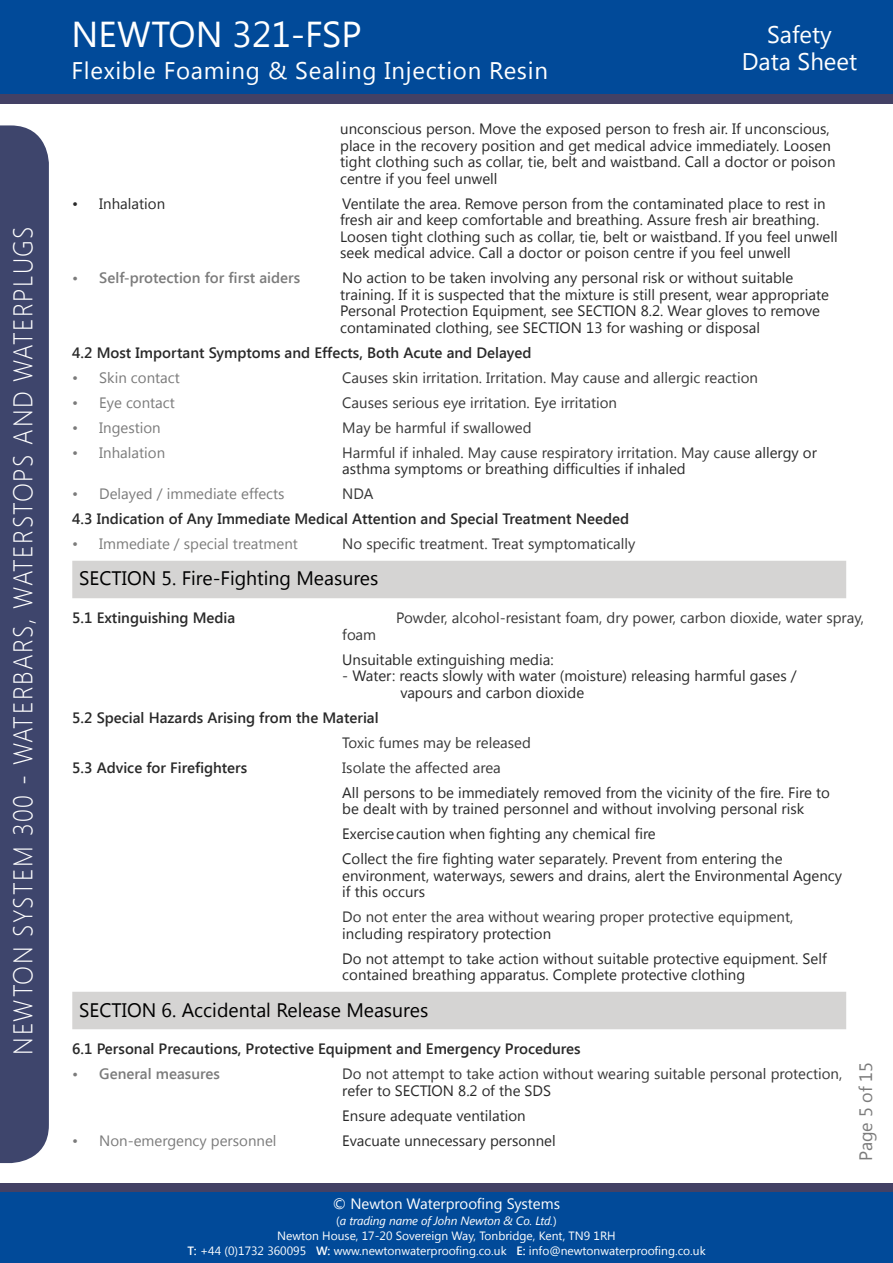
<style>
.page{position:relative;width:893px;height:1263px;background:#fff}
.page>*{position:absolute;margin:0;border:0;box-sizing:border-box;transform-origin:0 0}
.t1{font:36px "Segoe UI";color:#fff}
.t2{font:300 27px "Segoe UI";letter-spacing:.06em;color:#fff;scale:.92 1}
.t3{font:24px "Segoe UI";letter-spacing:.03em;color:#fff}
.t4{font:24px/27px "Segoe UI";color:#fff;text-align:center}
.t5{font:19.5px "Segoe UI";color:#000}
.t6{font:18px "Segoe UI";color:#7b7b7b}
.t7{font:15px/16.5px "Segoe UI";color:#292929}
.t8{font:15px/16.5px "Segoe UI";color:#383838}
.t9{font:600 15px "Segoe UI";color:#292929}
.t10{font:15px "Segoe UI";color:#7b7b7b}
.t11{font:600 15px "Segoe UI";color:#7b7b7b}
.t12{font:15px "Segoe UI";color:#fff}
.t13{font:15px "Segoe UI";color:#7c7c7b}
.t14{font:12px/15.6px "Segoe UI";color:#fff;text-align:center}
.s1{color:#292929}
.s2{font-style:italic}
.s3{font-weight:600}
</style>
<div class="page">
<div style="left:0;top:1191px;width:893px;height:72px;background:#014a99"></div>
<div style="left:0;top:1183px;width:893px;height:8px;background:#434165"></div>
<div style="left:0;top:0;width:893px;height:94px;background:#014a99"></div>
<div style="left:0;top:94px;width:893px;height:9px;background:#434165"></div>
<div style="left:0;top:125px;width:49px;height:1038px;background:#3e456c"></div>
<div style="left:72px;top:561px;width:774px;height:37px;background:#d5d4d3"></div>
<div style="left:72px;top:992px;width:774px;height:37px;background:#d5d4d3"></div>
<h2 class="t2" style="left:4px;top:1054px;width:902px;rotate:-90deg">NEWTON SYSTEM 300 - WATERBARS, WATERSTOPS AND WATERPLUGS</h2>
<h1 class="t1" style="left:71px;top:9px;width:292px">NEWTON 321-FSP</h1>
<h3 class="t3" style="left:71px;top:54px;width:478px">Flexible Foaming &amp; Sealing Injection Resin</h3>
<h3 class="t4" style="left:742px;top:20px;width:117px">Safety<br>Data Sheet</h3>
<p class="t7" style="left:340px;top:120px;width:497px">unconscious person. Move the exposed person to fresh air. If unconscious, place in the recovery position and get medical advice immediately. Loosen tight clothing such as collar, tie, belt and waistband. Call a doctor or poison centre if you feel unwell</p>
<p class="t7" style="left:72px;top:194px;width:94px">• Inhalation</p>
<p class="t7" style="left:340px;top:194px;width:499px">Ventilate the area. Remove person from the contaminated place to rest in fresh air and keep comfortable and breathing. Assure fresh air breathing.<br>Loosen tight clothing such as collar, tie, belt or waistband. If you feel unwell seek medical advice. Call a doctor or poison centre if you feel unwell</p>
<p class="t11" style="left:72px;top:267px;width:229px">• Self-protection for first aiders</p>
<p class="t7" style="left:340px;top:269px;width:490px">No action to be taken involving any personal risk or without suitable training. If it is suspected that the mixture is still present, wear appropriate Personal Protection Equipment, see SECTION 8.2. Wear gloves to remove contaminated clothing, see SECTION 13 for washing or disposal</p>
<p class="t9" style="left:72px;top:342px;width:461px">4.2 Most Important Symptoms and Effects, Both Acute and Delayed</p>
<p class="t10" style="left:72px;top:367px;width:109px">• Skin contact</p>
<p class="t8" style="left:342px;top:369px;width:417px">Causes skin irritation. Irritation. May cause and allergic reaction</p>
<p class="t10" style="left:72px;top:392px;width:104px">• Eye contact</p>
<p class="t8" style="left:342px;top:394px;width:276px">Causes serious eye irritation. Eye irritation</p>
<p class="t10" style="left:72px;top:417px;width:90px">• Ingestion</p>
<p class="t8" style="left:342px;top:419px;width:191px">May be harmful if swallowed</p>
<p class="t10" style="left:72px;top:442px;width:94px">• Inhalation</p>
<p class="t8" style="left:342px;top:444px;width:476px">Harmful if inhaled. May cause respiratory irritation. May cause <span class="s1">allergy or asthma symptoms or breathing difficulties if inhaled</span></p>
<p class="t10" style="left:72px;top:484px;width:214px">• Delayed / immediate effects</p>
<p class="t8" style="left:342px;top:485px;width:33px">NDA</p>
<p class="t9" style="left:72px;top:508px;width:558px">4.3 Indication of Any Immediate Medical Attention and Special Treatment Needed</p>
<p class="t13" style="left:72px;top:534px;width:227px">• Immediate / special treatment</p>
<p class="t8" style="left:342px;top:535px;width:295px">No specific treatment. Treat symptomatically</p>
<h3 class="t5" style="left:79px;top:565px;width:301px">SECTION 5. Fire-Fighting Measures</h3>
<p class="t9" style="left:72px;top:607px;width:165px">5.1 Extinguishing Media</p>
<p class="t8" style="left:396px;top:609px;width:469px">Powder, alcohol-resistant foam, dry power, carbon dioxide, water spray,</p>
<p class="t8" style="left:342px;top:625px;width:35px">foam</p>
<p class="t7" style="left:342px;top:650px;width:213px">Unsuitable extinguishing media:</p>
<p class="t7" style="left:400px;top:667px;width:398px;text-indent:-58px">- Water: reacts slowly with water (moisture) releasing harmful gases / vapours and carbon dioxide</p>
<p class="t9" style="left:72px;top:707px;width:308px">5.2 Special Hazards Arising from the Material</p>
<p class="t8" style="left:342px;top:733px;width:190px">Toxic fumes may be released</p>
<p class="t9" style="left:72px;top:757px;width:177px">5.3 Advice for Firefighters</p>
<p class="t8" style="left:342px;top:758px;width:160px">Isolate the affected area</p>
<p class="t7" style="left:342px;top:783px;width:489px">All persons to be immediately removed from the vicinity of the fire. Fire to be dealt with by trained personnel and without involving personal risk</p>
<p class="t7" style="left:342px;top:821px;width:442px;line-height:25px">Exercise caution when fighting any chemical fire<br>Collect the fire fighting water separately. Prevent from entering the</p>
<p class="t7" style="left:342px;top:866px;width:501px">environment, waterways, sewers and drains, alert the Environmental Agency if this occurs</p>
<p class="t8" style="left:342px;top:908px;width:453px">Do not enter the area without wearing proper protective equipment,</p>
<p class="t7" style="left:342px;top:920px;width:486px;line-height:25px">including respiratory protection<br>Do not attempt to take action without suitable protective equipment. Self</p>
<p class="t7" style="left:342px;top:966px;width:404px">contained breathing apparatus. Complete protective clothing</p>
<h3 class="t5" style="left:79px;top:996px;width:350px">SECTION 6. Accidental Release Measures</h3>
<p class="t9" style="left:72px;top:1038px;width:510px">6.1 Personal Precautions, Protective Equipment and Emergency Procedures</p>
<p class="t11" style="left:72px;top:1063px;width:149px">• General measures</p>
<p class="t8" style="left:342px;top:1065px;width:501px">Do not attempt to take action without wearing suitable personal protection,</p>
<p class="t7" style="left:342px;top:1077px;width:210px;line-height:25px">refer to SECTION 8.2 of the SDS<br>Ensure adequate ventilation</p>
<p class="t10" style="left:72px;top:1130px;width:206px">• Non-emergency personnel</p>
<p class="t7" style="left:342px;top:1131px;width:215px">Evacuate unnecessary personnel</p>
<p class="t6" style="left:853px;top:1161px;width:100px;rotate:-90deg">Page 5 of 15</p>
<p class="t12" style="left:333px;top:1193px;width:229px">© Newton Waterproofing Systems</p>
<p class="t14" style="left:277px;top:1212px;width:340px">(<span class="s2">a trading name of John Newton &amp; Co. Ltd.</span>)<br>Newton House, 17-20 Sovereign Way, Tonbridge, Kent, TN9 1RH</p>
<p class="t14" style="left:187px;top:1242px;width:520px"><span class="s3">T:</span> +44 (0)1732 360095 <span class="s3">W:</span> www.newtonwaterproofing.co.uk <span class="s3">E:</span> info@newtonwaterproofing.co.uk</p>
</div>
